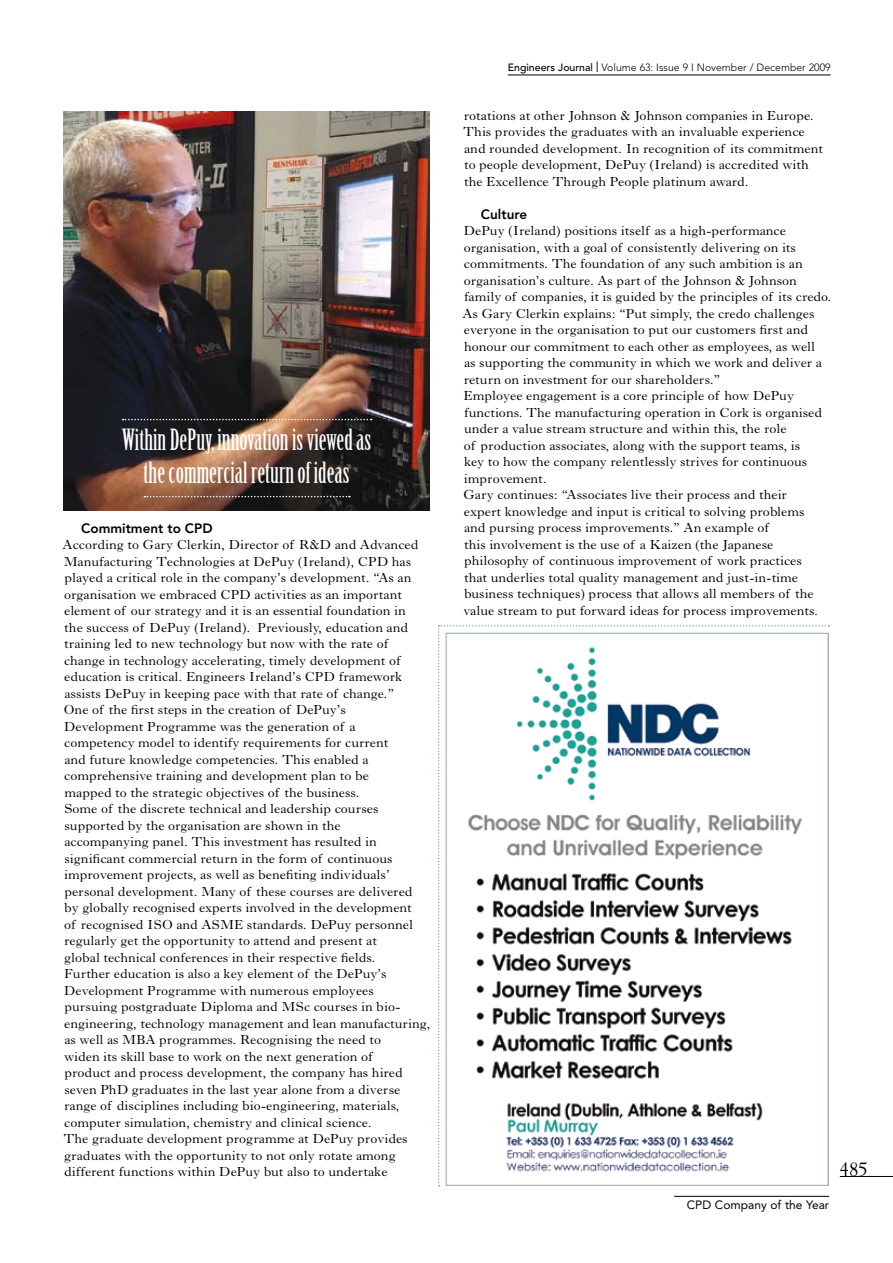
<style>
.page{position:relative;width:893px;height:1263px;background:#fff}
.page>*{position:absolute;margin:0;border:0;box-sizing:border-box;transform-origin:0 0}
.t1{font:28.5px/33px "Birch Std";color:#fff;text-align:center}
.t2{font:21px "Granjon";color:#000}
.t3{font:13.5px/16.5px "Imprint";color:#000}
.t4{font:800 13.5px "Avenir";color:#000}
.t5{font:12px "Avenir";color:#000}
.t6{font:300 10.5px "Avenir";color:#000}
.s1{font-weight:500}
.s2{font-family:"Frutiger";font-weight:700;font-size:15px}
</style>
<div class="page">
<hr style="left:508px;top:75px;width:323px;height:1px;background:#000">
<hr style="left:840px;top:1176px;width:53px;height:1px;background:#000">
<hr style="left:674px;top:1196px;width:155px;height:1px;background:#000">
<svg style="left:438px;top:625px;width:391px;height:561px"></svg>
<img style="left:448px;top:635px;width:378px;height:549px">
<img style="left:64px;top:112px;width:365px;height:398px">
<svg style="left:123px;top:419px;width:249px;height:1px"></svg>
<svg style="left:144px;top:496px;width:206px;height:1px"></svg>
<h1 class="t1" style="left:122px;top:424px;width:251px">Within DePuy, innovation is viewed as the commercial return of ideas</h1>
<p class="t4" style="left:81px;top:520px;width:131px">Commitment to CPD</p>
<p class="t3" style="left:63px;top:536px;width:369px">According to Gary Clerkin, Director of R&amp;D and Advanced Manufacturing Technologies at DePuy (Ireland), CPD has played a critical role in the company’s development. “As an organisation we embraced CPD activities as an important element of our strategy and it is an essential foundation in<br>the success of DePuy (Ireland). Previously, education and training led to new technology but now with the rate of change in technology accelerating, timely development of education is critical. Engineers Ireland’s CPD framework assists DePuy in keeping pace with that rate of change.”<br>One of the first steps in the creation of DePuy’s<br>Development Programme was the generation of a<br>competency model to identify requirements for current<br>and future knowledge competencies. This enabled a comprehensive training and development plan to be<br>mapped to the strategic objectives of the business.<br>Some of the discrete technical and leadership courses supported by the organisation are shown in the<br>accompanying panel. This investment has resulted in significant commercial return in the form of continuous improvement projects, as well as benefiting individuals’ personal development. Many of these courses are delivered<br>by globally recognised experts involved in the development<br>of recognised ISO and ASME standards. DePuy personnel regularly get the opportunity to attend and present at<br>global technical conferences in their respective fields.<br>Further education is also a key element of the DePuy’s Development Programme with numerous employees<br>pursuing postgraduate Diploma and MSc courses in bio&shy;engineering, technology management and lean manufacturing, as well as MBA programmes. Recognising the need to<br>widen its skill base to work on the next generation of<br>product and process development, the company has hired seven PhD graduates in the last year alone from a diverse range of disciplines including bio-engineering, materials, computer simulation, chemistry and clinical science.<br>The graduate development programme at DePuy provides graduates with the opportunity to not only rotate among different functions within DePuy but also to undertake</p>
<p class="t6" style="left:508px;top:61px;width:324px"><span class="s1">Engineers Journal</span> <span class="s2">I</span> Volume 63: Issue 9 I November / December 2009</p>
<p class="t3" style="left:463px;top:107px;width:361px">rotations at other Johnson &amp; Johnson companies in Europe.<br>This provides the graduates with an invaluable experience and rounded development. In recognition of its commitment to people development, DePuy (Ireland) is accredited with the Excellence Through People platinum award.</p>
<p class="t4" style="left:481px;top:206px;width:48px">Culture</p>
<p class="t3" style="left:462px;top:223px;width:371px">DePuy (Ireland) positions itself as a high-performance organisation, with a goal of consistently delivering on its commitments. The foundation of any such ambition is an organisation’s culture. As part of the Johnson &amp; Johnson family of companies, it is guided by the principles of its credo.<br>As Gary Clerkin explains: “Put simply, the credo challenges everyone in the organisation to put our customers first and honour our commitment to each other as employees, as well<br>as supporting the community in which we work and deliver a return on investment for our shareholders.”<br>Employee engagement is a core principle of how DePuy functions. The manufacturing operation in Cork is organised under a value stream structure and within this, the role<br>of production associates, along with the support teams, is<br>key to how the company relentlessly strives for continuous improvement.<br>Gary continues: “Associates live their process and their<br>expert knowledge and input is critical to solving problems<br>and pursing process improvements.” An example of<br>this involvement is the use of a Kaizen (the Japanese philosophy of continuous improvement of work practices<br>that underlies total quality management and just-in-time business techniques) process that allows all members of the value stream to put forward ideas for process improvements.</p>
<p class="t5" style="left:687px;top:1198px;width:144px">CPD Company of the Year</p>
<h2 class="t2" style="left:840px;top:1158px;width:29px">485</h2>
</div>
